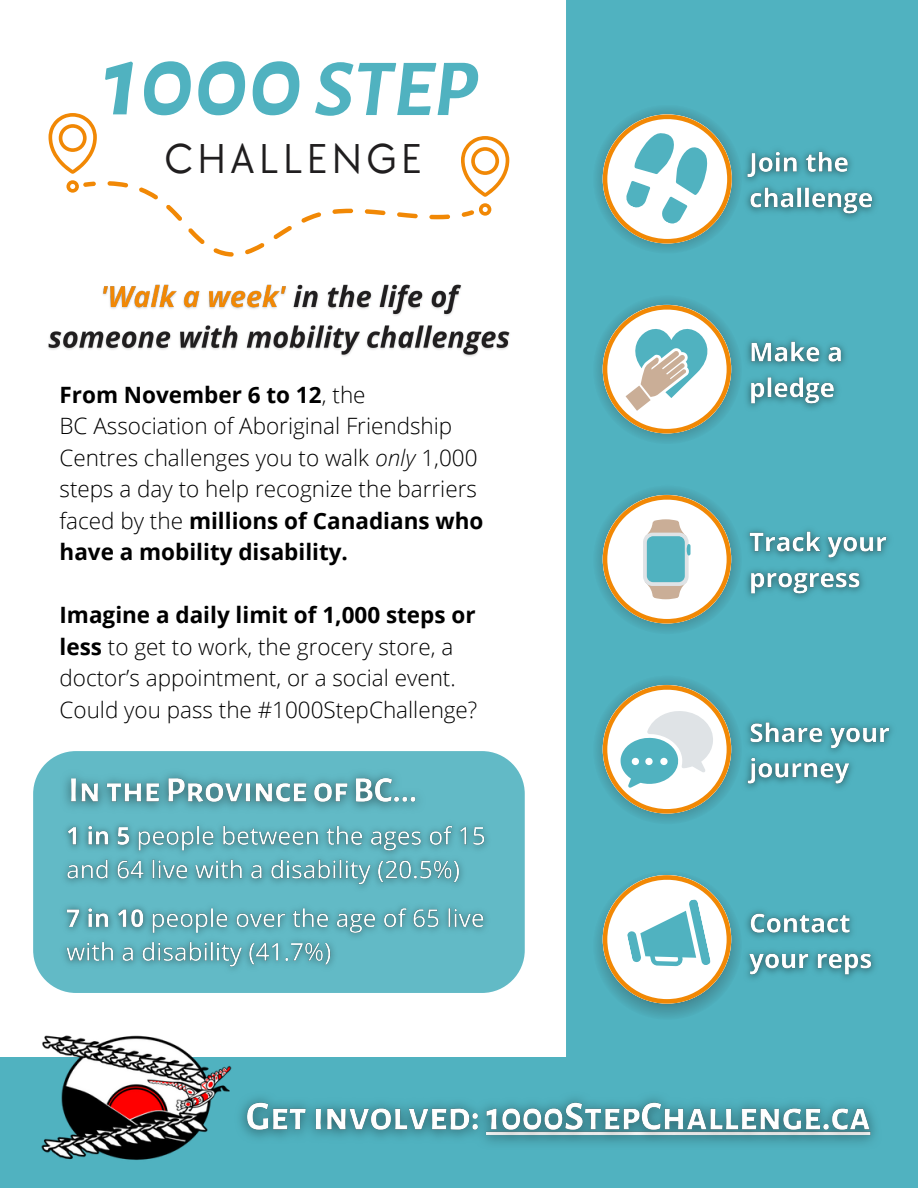
<style>
.page{position:relative;width:918px;height:1188px;background:#fff}
.page>*{position:absolute;margin:0;border:0;box-sizing:border-box;transform-origin:0 0}
.t1{font:italic 700 103.5px "Alegreya Sans SC";color:#50b2c0}
.t2{font:43.05px "TT Chocolates";letter-spacing:.08em;color:#201e1f}
.t3{font:300 22.5px/31.5px "Open Sans";color:#000}
.s1{font-size:81px}
.s2{font-weight:700}
.s3{font-style:italic}
</style>
<div class="page">
<div style="left:566px;top:0;width:352px;height:1057px;background:#50b2c0"></div>
<svg style="left:592px;top:104px;width:150px;height:150px"></svg>
<div style="left:0;top:1057px;width:918px;height:131px;background:#50b2c0"></div>
<svg style="left:108px;top:181px;width:342px;height:76px"></svg>
<svg style="left:49px;top:113px;width:48px;height:61px"></svg>
<svg style="left:66px;top:180px;width:30px;height:13px"></svg>
<svg style="left:461px;top:136px;width:48px;height:61px"></svg>
<svg style="left:462px;top:203px;width:29px;height:14px"></svg>
<div style="left:33px;top:751px;width:492px;height:242px;background:#62bac6;border-radius:43px"></div>
<svg style="left:592px;top:295px;width:150px;height:149px"></svg>
<svg style="left:592px;top:675px;width:150px;height:149px"></svg>
<svg style="left:592px;top:870px;width:150px;height:150px"></svg>
<svg style="left:592px;top:485px;width:150px;height:149px"></svg>
<img style="left:41px;top:1035px;width:191px;height:125px">
<img style="left:48px;top:284px;width:462px;height:73px">
<img style="left:227px;top:1080px;width:648px;height:77px">
<img style="left:52px;top:757px;width:366px;height:52px">
<img style="left:64px;top:824px;width:424px;height:145px">
<img style="left:735px;top:131px;width:150px;height:96px">
<img style="left:737px;top:322px;width:118px;height:96px">
<img style="left:737px;top:512px;width:163px;height:96px">
<img style="left:735px;top:702px;width:167px;height:96px">
<img style="left:737px;top:893px;width:147px;height:96px">
<h1 class="t1" style="left:103px;top:32px;width:376px">1000<span class="s1">STEP</span></h1>
<h2 class="t2" style="left:164px;top:134px;width:259px">CHALLENGE</h2>
<p class="t3" style="left:60px;top:378px;width:425px"><span class="s2">From November 6 to 12</span>, the<br>BC Association of Aboriginal Friendship Centres challenges you to walk <span class="s3">only</span> 1,000 steps a day to help recognize the barriers faced by the <span class="s2">millions of Canadians who have a mobility disability.</span></p>
<p class="t3" style="left:60px;top:599px;width:419px"><span class="s2">Imagine a daily limit of 1,000 steps or less</span> to get to work, the grocery store, a doctor’s appointment, or a social event.<br>Could you pass the #1000StepChallenge?</p>
</div>
